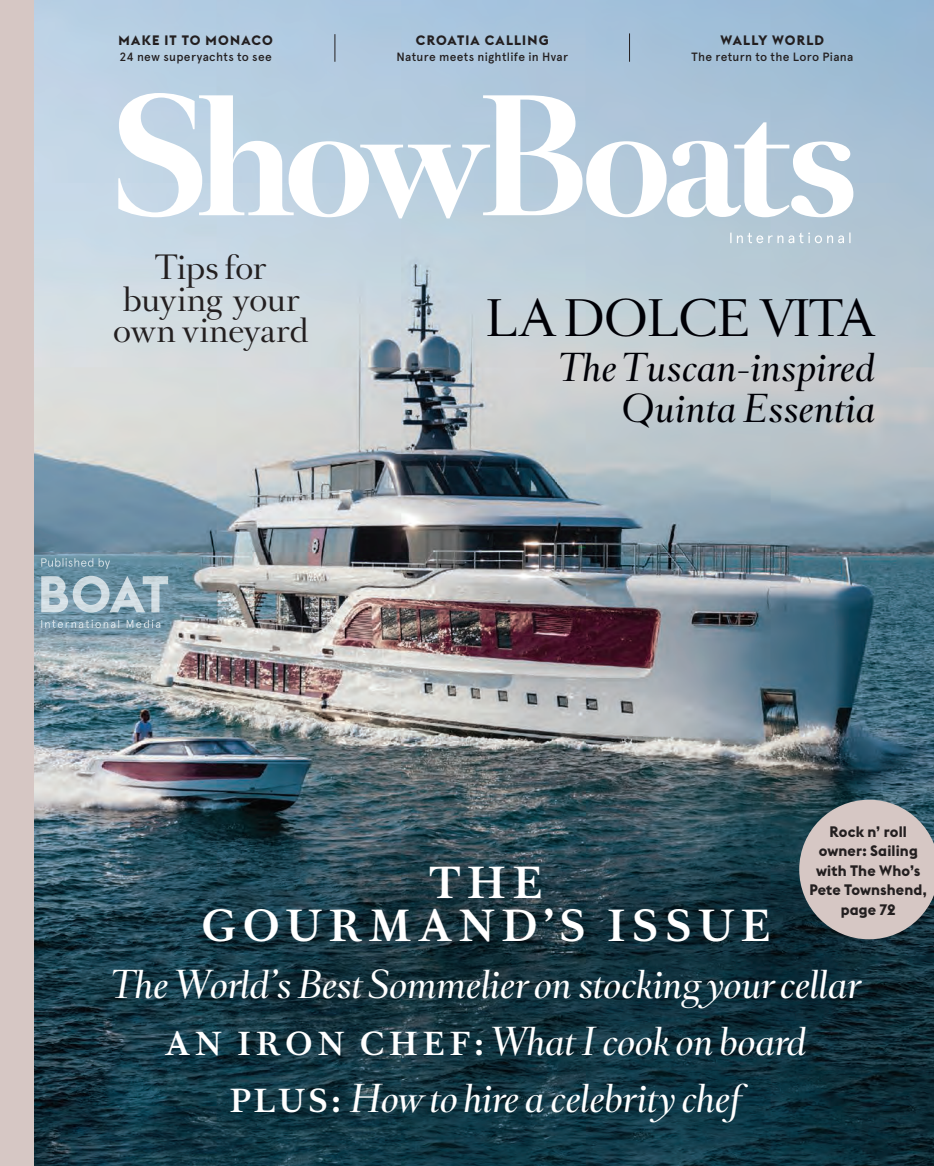
<style>
.page{position:relative;width:934px;height:1166px;background:#fff}
.page>*{position:absolute;margin:0;border:0;box-sizing:border-box;transform-origin:0 0}
.Headline{font:45px "Romain BP Headline";letter-spacing:-.025em;color:#000006}
.Headline-2{font:700 40.5px/43.5px "Romain BP Text";letter-spacing:.17em;color:#fff;text-align:center}
.Headline-3{font:italic 34.5px "Romain BP Headline";letter-spacing:-.015em;color:#fff}
.Headline-4{font:italic 34.5px/40.5px "Romain BP Headline";letter-spacing:-.005em;color:#000006;text-align:right}
.t1{font:30px/31.5px "Romain BP Headline";color:#231f20;text-align:center}
.Quote_fob{font:700 15px/19.5px "Euclid Flex";letter-spacing:.01em;color:#231f20;text-align:center}
.Coverline_sml{font:700 13.5px "Euclid Flex";letter-spacing:.085em;color:#231f20}
.Coverline_sml-2{font:500 12px "Apercu";letter-spacing:.025em;color:#231f20}
.s1{font-family:"Romain BP Text";font-weight:700;font-style:normal;font-size:30px}
</style>
<div class="page">
<img style="left:34px;top:0;width:899px;height:1165px">
<svg style="left:41px;top:575px;width:127px;height:37px;background:#9fb7c2"></svg>
<svg style="left:41px;top:619px;width:119px;height:9px"></svg>
<svg style="left:41px;top:558px;width:69px;height:11px"></svg>
<div style="left:0;top:0;width:34px;height:1165px;background:#d6c7c4"></div>
<svg style="left:334px;top:34px;width:1px;height:28px"></svg>
<svg style="left:629px;top:33px;width:1px;height:29px"></svg>
<svg style="left:799px;top:799px;width:134px;height:140px;background:#b0abaa"></svg>
<svg style="left:118px;top:93px;width:735px;height:125px"></svg>
<svg style="left:730px;top:232px;width:120px;height:11px"></svg>
<p class="Coverline_sml" style="left:119px;top:32px;width:156px">MAKE IT TO MONACO</p>
<p class="Coverline_sml-2" style="left:119px;top:50px;width:154px">24 new superyachts to see</p>
<p class="t1" style="left:113px;top:253px;width:198px">Tips for buying your own vineyard</p>
<p class="Coverline_sml" style="left:416px;top:32px;width:134px">CROATIA CALLING</p>
<p class="Coverline_sml-2" style="left:396px;top:50px;width:173px">Nature meets nightlife in Hvar</p>
<p class="Coverline_sml" style="left:720px;top:32px;width:105px">WALLY WORLD</p>
<p class="Coverline_sml-2" style="left:691px;top:50px;width:163px">The return to the Loro Piana</p>
<p class="Headline" style="left:485px;top:293px;width:392px">LA DOLCE VITA</p>
<p class="Headline-4" style="left:559px;top:349px;width:317px">The Tuscan-inspired<br>Quinta Essentia</p>
<p class="Quote_fob" style="left:809px;top:821px;width:119px">Rock n’ roll owner: Sailing with The Who’s<br>Pete Townshend, page 72</p>
<p class="Headline-2" style="left:202px;top:857px;width:570px">THE<br>GOURMAND’S ISSUE</p>
<p class="Headline-3" style="left:112px;top:965px;width:749px">The World’s Best Sommelier on stocking your cellar</p>
<p class="Headline-3" style="left:165px;top:1022px;width:643px"><span class="s1">A N I R O N C H E F :</span> What I cook on board</p>
<p class="Headline-3" style="left:230px;top:1079px;width:513px"><span class="s1">PLUS:</span> How to hire a celebrity chef</p>
</div>
